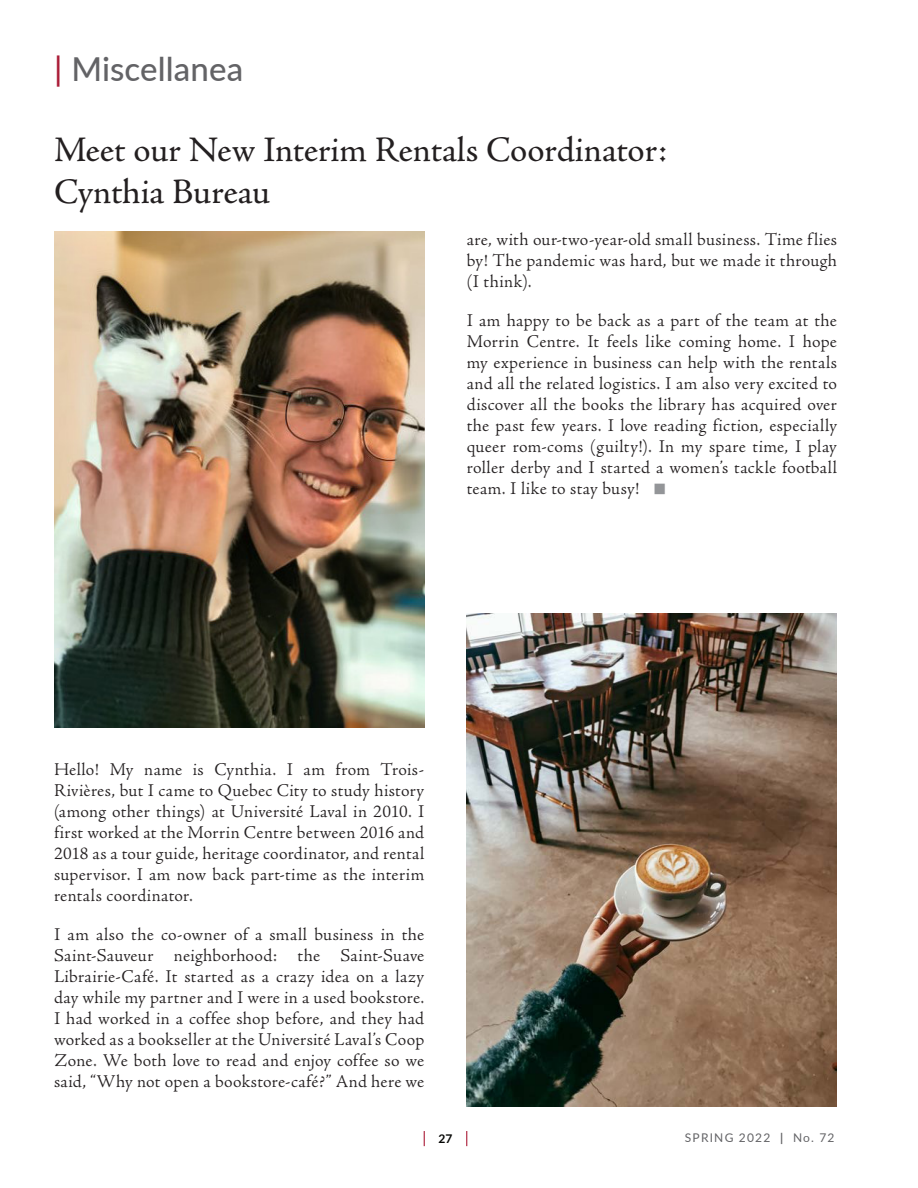
<style>
.page{position:relative;width:918px;height:1188px;background:#fff}
.page>*{position:absolute;margin:0;border:0;box-sizing:border-box;transform-origin:0 0}
.Article_Title_Top-li{font:36px "Adobe Jenson Pro";letter-spacing:-.005em;color:#231f20}
.Article_Title__sub-t{font:36px "Adobe Jenson Pro";letter-spacing:-.005em;color:#231f20}
.Large_Header{font:500 33px "Lato";letter-spacing:.005em;color:#636366}
.Text_Paragraph{font:300 18px/21px "Adobe Jenson Pro";letter-spacing:.02em;color:#231f20;text-align:justify}
.t1{font:12px "Lato";letter-spacing:.1em;color:#636366}
.t2{font:700 12px "Lato";color:#040503}
.s1{color:#ab1d38}
.s2{font-family:"Minion Pro";font-weight:400;font-size:36px;color:#939598}
.s3{font-weight:700}
</style>
<div class="page">
<svg style="left:424px;top:1131px;width:1px;height:15px"></svg>
<svg style="left:466px;top:1131px;width:1px;height:15px"></svg>
<img style="left:54px;top:232px;width:370px;height:496px">
<img style="left:467px;top:613px;width:370px;height:494px">
<p class="Large_Header" style="left:54px;top:45px;width:191px"><span class="s1">|</span> Miscellanea</p>
<p class="Article_Title_Top-li" style="left:54px;top:129px;width:615px">Meet our New Interim Rentals Coordinator:</p>
<p class="Article_Title__sub-t" style="left:54px;top:172px;width:218px">Cynthia Bureau</p>
<p class="Text_Paragraph" style="left:467px;top:229px;width:372px">are, with our-two-year-old small business. Time flies by! The pandemic was hard, but we made it through (I think).</p>
<p class="Text_Paragraph" style="left:467px;top:310px;width:372px">I am happy to be back as a part of the team at the Morrin Centre. It feels like coming home. I hope my experience in business can help with the rentals and all the related logistics. I am also very excited to discover all the books the library has acquired over the past few years. I love reading fiction, especially queer rom-coms (guilty!). In my spare time, I play roller derby and I started a women’s tackle football team. I like to stay busy! <span class="s2">■</span></p>
<p class="Text_Paragraph" style="left:54px;top:759px;width:372px">Hello! My name is Cynthia. I am from Trois-Rivières, but I came to Quebec City to study history (among other things) at Université Laval in 2010. I first worked at the Morrin Centre between 2016 and 2018 as a tour guide, heritage coordinator, and rental supervisor. I am now back part-time as the interim rentals coordinator.</p>
<p class="Text_Paragraph" style="left:54px;top:924px;width:372px">I am also the co-owner of a small business in the Saint-Sauveur neighborhood: the Saint-Suave Librairie-Café. It started as a crazy idea on a lazy day while my partner and I were in a used bookstore.<br>I had worked in a coffee shop before, and they had worked as a bookseller at the Université Laval’s Coop Zone. We both love to read and enjoy coffee so we said, “Why not open a bookstore-café?” And here we</p>
<p class="t2" style="left:439px;top:1130px;width:15px">27</p>
<p class="t1" style="left:685px;top:1129px;width:151px">SPRING 2022 <span class="s3">|</span> No. 72</p>
</div>
